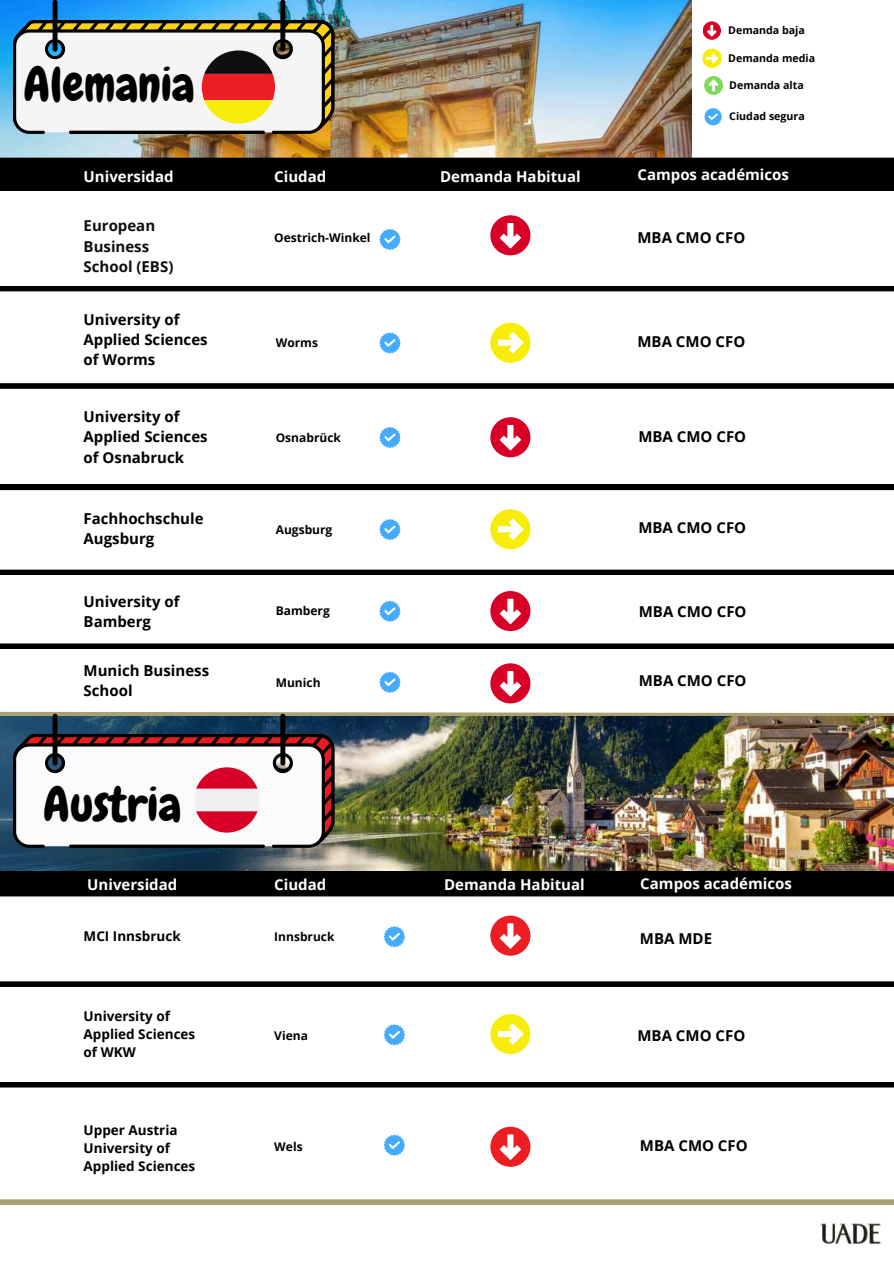
<style>
.page{position:relative;width:894px;height:1264px;background:#fff}
.page>*{position:absolute;margin:0;border:0;box-sizing:border-box;transform-origin:0 0}
.t1{font:48px "Chewy";color:#000}
.t2{font:700 15px/20.2px "Open Sans";color:#000}
.t3{font:700 15px "Open Sans";color:#fff}
.t4{font:700 15px/20.2px "Open Sans";color:#100f0d}
.t5{font:700 13.5px/18px "Open Sans";color:#000}
.t6{font:700 12px "Open Sans";color:#000}
.t7{font:700 10.65px "Open Sans";color:#000}
</style>
<div class="page">
<img style="left:1px;top:0;width:690px;height:158px">
<svg style="left:13px;top:0;width:322px;height:134px"></svg>
<div style="left:0;top:158px;width:893px;height:33px;background:#000"></div>
<div style="left:490px;top:591px;width:40px;height:40px;background:#d80027;border-radius:50%"></div>
<svg style="left:499px;top:598px;width:22px;height:26px"></svg>
<div style="left:490px;top:509px;width:40px;height:40px;background:#f7ed08;border-radius:50%"></div>
<svg style="left:498px;top:518px;width:25px;height:22px"></svg>
<div style="left:490px;top:417px;width:40px;height:40px;background:#d80027;border-radius:50%"></div>
<svg style="left:499px;top:425px;width:22px;height:25px"></svg>
<div style="left:490px;top:323px;width:40px;height:40px;background:#f7ed08;border-radius:50%"></div>
<svg style="left:498px;top:332px;width:25px;height:21px"></svg>
<div style="left:490px;top:215px;width:40px;height:40px;background:#d80027;border-radius:50%"></div>
<svg style="left:499px;top:223px;width:22px;height:25px"></svg>
<svg style="left:702px;top:22px;width:18px;height:18px"></svg>
<svg style="left:706px;top:25px;width:10px;height:12px"></svg>
<div style="left:702px;top:49px;width:19px;height:19px;background:#f7ed08;border-radius:50%"></div>
<svg style="left:706px;top:53px;width:12px;height:10px"></svg>
<div style="left:704px;top:76px;width:18px;height:19px;background:#7ed957;border-radius:50%"></div>
<svg style="left:708px;top:79px;width:10px;height:12px"></svg>
<svg style="left:0;top:569px;width:893px;height:6px;background:#1b1b1b"></svg>
<div style="left:0;top:484px;width:893px;height:6px;background:#000"></div>
<svg style="left:0;top:383px;width:893px;height:6px;background:#101010"></svg>
<div style="left:0;top:286px;width:893px;height:5px;background:#000"></div>
<img style="left:819px;top:1223px;width:62px;height:22px">
<svg style="left:704px;top:108px;width:18px;height:18px"></svg>
<svg style="left:379px;top:229px;width:21px;height:21px"></svg>
<svg style="left:379px;top:332px;width:21px;height:21px"></svg>
<svg style="left:379px;top:427px;width:21px;height:21px"></svg>
<svg style="left:379px;top:519px;width:21px;height:21px"></svg>
<svg style="left:379px;top:600px;width:21px;height:22px"></svg>
<img style="left:0;top:847px;width:893px;height:23px">
<div style="left:0;top:870px;width:893px;height:26px;background:#000"></div>
<div style="left:490px;top:915px;width:40px;height:40px;background:#ed1d24;border-radius:50%"></div>
<svg style="left:499px;top:923px;width:22px;height:25px"></svg>
<svg style="left:0;top:981px;width:893px;height:5px;background:#121212"></svg>
<div style="left:490px;top:1013px;width:40px;height:41px;background:#f7ed08;border-radius:50%"></div>
<svg style="left:498px;top:1023px;width:25px;height:21px"></svg>
<img style="left:0;top:711px;width:893px;height:136px">
<div style="left:490px;top:1126px;width:40px;height:40px;background:#ed1d24;border-radius:50%"></div>
<svg style="left:499px;top:1134px;width:22px;height:25px"></svg>
<div style="left:0;top:1082px;width:893px;height:5px;background:#000"></div>
<svg style="left:383px;top:926px;width:22px;height:21px"></svg>
<svg style="left:383px;top:1024px;width:22px;height:21px"></svg>
<svg style="left:383px;top:1134px;width:22px;height:21px"></svg>
<svg style="left:0;top:1199px;width:893px;height:5px;background:#afa67a"></svg>
<svg style="left:0;top:643px;width:893px;height:6px;background:#151515"></svg>
<svg style="left:379px;top:671px;width:21px;height:22px"></svg>
<div style="left:490px;top:663px;width:40px;height:40px;background:#d80027;border-radius:50%"></div>
<svg style="left:499px;top:671px;width:22px;height:25px"></svg>
<h1 class="t1" style="left:24px;top:54px;width:173px">Alemania</h1>
<p class="t7" style="left:728px;top:23px;width:78px">Demanda baja</p>
<p class="t7" style="left:728px;top:51px;width:88px">Demanda media</p>
<p class="t7" style="left:729px;top:78px;width:76px">Demanda alta</p>
<p class="t7" style="left:729px;top:109px;width:77px">Ciudad segura</p>
<p class="t3" style="left:84px;top:166px;width:92px">Universidad</p>
<p class="t3" style="left:440px;top:166px;width:142px">Demanda Habitual</p>
<p class="t3" style="left:637px;top:164px;width:153px">Campos académicos</p>
<p class="t3" style="left:274px;top:166px;width:54px">Ciudad</p>
<p class="t4" style="left:84px;top:215px;width:91px">European<br>Business<br>School (EBS)</p>
<p class="t2" style="left:84px;top:309px;width:125px">University of<br>Applied Sciences of Worms</p>
<p class="t2" style="left:84px;top:406px;width:125px">University of<br>Applied Sciences of Osnabruck</p>
<p class="t2" style="left:84px;top:508px;width:121px">Fachhochschule<br>Augsburg</p>
<p class="t2" style="left:84px;top:590px;width:98px">University of<br>Bamberg</p>
<p class="t2" style="left:84px;top:659px;width:127px">Munich Business<br>School</p>
<h1 class="t1" style="left:43px;top:773px;width:140px">Austria</h1>
<p class="t6" style="left:274px;top:230px;width:98px">Oestrich-Winkel</p>
<p class="t2" style="left:637px;top:227px;width:109px">MBA CMO CFO</p>
<p class="t6" style="left:276px;top:334px;width:44px">Worms</p>
<p class="t2" style="left:637px;top:330px;width:109px">MBA CMO CFO</p>
<p class="t6" style="left:276px;top:429px;width:67px">Osnabrück</p>
<p class="t2" style="left:638px;top:426px;width:109px">MBA CMO CFO</p>
<p class="t6" style="left:276px;top:520px;width:58px">Augsburg</p>
<p class="t2" style="left:638px;top:517px;width:109px">MBA CMO CFO</p>
<p class="t6" style="left:276px;top:602px;width:56px">Bamberg</p>
<p class="t2" style="left:638px;top:601px;width:109px">MBA CMO CFO</p>
<p class="t6" style="left:276px;top:674px;width:46px">Munich</p>
<p class="t2" style="left:638px;top:669px;width:109px">MBA CMO CFO</p>
<p class="t3" style="left:87px;top:873px;width:92px">Universidad</p>
<p class="t3" style="left:444px;top:873px;width:142px">Demanda Habitual</p>
<p class="t3" style="left:274px;top:873px;width:54px">Ciudad</p>
<p class="t3" style="left:640px;top:873px;width:153px">Campos académicos</p>
<p class="t5" style="left:84px;top:926px;width:99px">MCI Innsbruck</p>
<p class="t6" style="left:274px;top:927px;width:62px">Innsbruck</p>
<p class="t2" style="left:639px;top:928px;width:74px">MBA MDE</p>
<p class="t5" style="left:84px;top:1006px;width:113px">University of<br>Applied Sciences of WKW</p>
<p class="t6" style="left:274px;top:1026px;width:35px">Viena</p>
<p class="t2" style="left:637px;top:1025px;width:109px">MBA CMO CFO</p>
<p class="t5" style="left:84px;top:1120px;width:113px">Upper Austria<br>University of<br>Applied Sciences</p>
<p class="t6" style="left:274px;top:1137px;width:30px">Wels</p>
<p class="t2" style="left:639px;top:1134px;width:109px">MBA CMO CFO</p>
</div>
